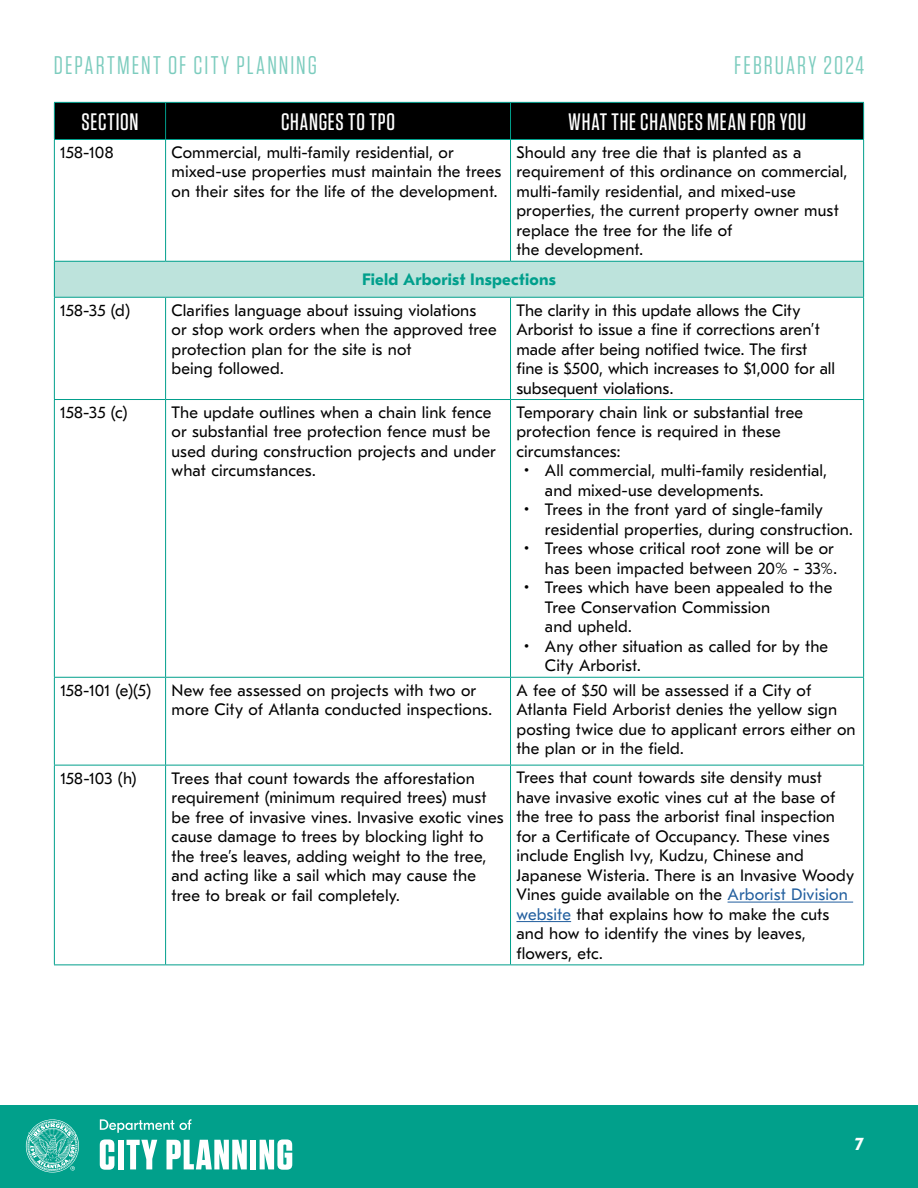
<style>
.page{position:relative;width:918px;height:1188px;background:#fff}
.page>*{position:absolute;margin:0;border:0;box-sizing:border-box;transform-origin:0 0}
.t1{font:25.5px "Tungsten";letter-spacing:.08em;color:#7cccbe}
.t2{font:500 23.7px "Tungsten";letter-spacing:.03em;color:#fff}
.t3{font:700 18px "GT Eesti Text";color:#fff}
.t4{font:16.5px/19.5px "GT Eesti Text";letter-spacing:.005em;color:#000}
.t5{font:700 16.5px "GT Eesti Text";letter-spacing:.015em;color:#009f8c}
.s1{color:#215e9e}
</style>
<div class="page">
<div style="left:0;top:1105px;width:918px;height:83px;background:#01a08b"></div>
<svg style="left:26px;top:1119px;width:53px;height:54px"></svg>
<svg style="left:100px;top:1139px;width:14px;height:31px"></svg>
<div style="left:118px;top:1140px;width:6px;height:29px;background:#fff"></div>
<svg style="left:127px;top:1140px;width:30px;height:29px"></svg>
<svg style="left:167px;top:1140px;width:80px;height:29px"></svg>
<div style="left:250px;top:1140px;width:6px;height:29px;background:#fff"></div>
<svg style="left:260px;top:1139px;width:32px;height:31px"></svg>
<svg style="left:100px;top:1119px;width:91px;height:14px"></svg>
<div style="left:55px;top:103px;width:808px;height:36px;background:#000"></div>
<div style="left:54px;top:261px;width:810px;height:36px;background:#bde3dc"></div>
<hr style="left:54px;top:102px;width:112px;height:1px;background:#009f8c">
<hr style="left:54px;top:103px;width:1px;height:36px;background:#009f8c">
<hr style="left:166px;top:102px;width:345px;height:1px;background:#009f8c">
<hr style="left:165px;top:103px;width:1px;height:36px;background:#009f8c">
<hr style="left:511px;top:102px;width:353px;height:1px;background:#009f8c">
<hr style="left:510px;top:103px;width:1px;height:36px;background:#009f8c">
<hr style="left:863px;top:103px;width:1px;height:36px;background:#009f8c">
<hr style="left:54px;top:139px;width:112px;height:1px;background:#009f8c">
<hr style="left:54px;top:140px;width:1px;height:121px;background:#009f8c">
<hr style="left:166px;top:139px;width:345px;height:1px;background:#009f8c">
<hr style="left:165px;top:140px;width:1px;height:121px;background:#009f8c">
<hr style="left:511px;top:139px;width:353px;height:1px;background:#009f8c">
<hr style="left:510px;top:140px;width:1px;height:121px;background:#009f8c">
<hr style="left:863px;top:140px;width:1px;height:121px;background:#009f8c">
<hr style="left:54px;top:261px;width:112px;height:1px;background:#009f8c">
<hr style="left:54px;top:262px;width:1px;height:35px;background:#009f8c">
<hr style="left:166px;top:261px;width:345px;height:1px;background:#009f8c">
<hr style="left:511px;top:261px;width:353px;height:1px;background:#009f8c">
<hr style="left:863px;top:262px;width:1px;height:35px;background:#009f8c">
<hr style="left:54px;top:297px;width:112px;height:1px;background:#009f8c">
<hr style="left:54px;top:298px;width:1px;height:101px;background:#009f8c">
<hr style="left:166px;top:297px;width:345px;height:1px;background:#009f8c">
<hr style="left:165px;top:298px;width:1px;height:101px;background:#009f8c">
<hr style="left:511px;top:297px;width:353px;height:1px;background:#009f8c">
<hr style="left:510px;top:298px;width:1px;height:101px;background:#009f8c">
<hr style="left:863px;top:298px;width:1px;height:101px;background:#009f8c">
<hr style="left:54px;top:399px;width:112px;height:1px;background:#009f8c">
<hr style="left:54px;top:400px;width:1px;height:277px;background:#009f8c">
<hr style="left:166px;top:399px;width:345px;height:1px;background:#009f8c">
<hr style="left:165px;top:400px;width:1px;height:277px;background:#009f8c">
<hr style="left:511px;top:399px;width:353px;height:1px;background:#009f8c">
<hr style="left:510px;top:400px;width:1px;height:277px;background:#009f8c">
<hr style="left:863px;top:400px;width:1px;height:277px;background:#009f8c">
<hr style="left:54px;top:677px;width:112px;height:1px;background:#009f8c">
<hr style="left:54px;top:678px;width:1px;height:87px;background:#009f8c">
<hr style="left:166px;top:677px;width:345px;height:1px;background:#009f8c">
<hr style="left:165px;top:678px;width:1px;height:87px;background:#009f8c">
<hr style="left:511px;top:677px;width:353px;height:1px;background:#009f8c">
<hr style="left:510px;top:678px;width:1px;height:87px;background:#009f8c">
<hr style="left:863px;top:678px;width:1px;height:87px;background:#009f8c">
<hr style="left:54px;top:765px;width:112px;height:1px;background:#009f8c">
<hr style="left:54px;top:765px;width:1px;height:200px;background:#009f8c">
<hr style="left:166px;top:765px;width:345px;height:1px;background:#009f8c">
<hr style="left:165px;top:765px;width:1px;height:200px;background:#009f8c">
<hr style="left:511px;top:765px;width:353px;height:1px;background:#009f8c">
<hr style="left:510px;top:765px;width:1px;height:200px;background:#009f8c">
<hr style="left:863px;top:765px;width:1px;height:200px;background:#009f8c">
<hr style="left:54px;top:965px;width:112px;height:1px;background:#009f8c">
<hr style="left:166px;top:965px;width:345px;height:1px;background:#009f8c">
<hr style="left:511px;top:965px;width:353px;height:1px;background:#009f8c">
<hr style="left:728px;top:902px;width:125px;height:1px;background:#215e9e">
<hr style="left:516px;top:921px;width:55px;height:1px;background:#215e9e">
<h1 class="t1" style="left:54px;top:52px;width:264px">DEPARTMENT OF CITY PLANNING</h1>
<h1 class="t1" style="left:734px;top:52px;width:131px">FEBRUARY 2024</h1>
<h2 class="t2" style="left:82px;top:110px;width:58px">SECTION</h2>
<h2 class="t2" style="left:281px;top:110px;width:115px">CHANGES TO TPO</h2>
<h2 class="t2" style="left:568px;top:110px;width:239px">WHAT THE CHANGES MEAN FOR YOU</h2>
<p class="t4" style="left:60px;top:143px;width:55px">158-108</p>
<p class="t4" style="left:172px;top:143px;width:331px">Commercial, multi-family residential, or mixed-use properties must maintain the trees on their sites for the life of the development.</p>
<p class="t4" style="left:516px;top:143px;width:333px">Should any tree die that is planted as a requirement of this ordinance on commercial, multi-family residential, and mixed-use properties, the current property owner must replace the tree for the life of<br>the development.</p>
<p class="t5" style="left:362px;top:271px;width:195px">Field Arborist Inspections</p>
<p class="t4" style="left:60px;top:300px;width:71px">158-35 (d)</p>
<p class="t4" style="left:172px;top:300px;width:327px">Clarifies language about issuing violations<br>or stop work orders when the approved tree protection plan for the site is not<br>being followed.</p>
<p class="t4" style="left:516px;top:301px;width:320px">The clarity in this update allows the City Arborist to issue a fine if corrections aren’t made after being notified twice. The first fine is $500, which increases to $1,000 for all subsequent violations.</p>
<p class="t4" style="left:60px;top:403px;width:69px">158-35 (c)</p>
<p class="t4" style="left:172px;top:403px;width:326px">The update outlines when a chain link fence or substantial tree protection fence must be used during construction projects and under what circumstances.</p>
<p class="t4" style="left:516px;top:403px;width:288px">Temporary chain link or substantial tree protection fence is required in these circumstances:</p>
<p class="t4" style="left:545px;top:461px;width:284px;text-indent:-21px">• All commercial, multi-family residential, and mixed-use developments.</p>
<p class="t4" style="left:545px;top:500px;width:309px;text-indent:-21px">• Trees in the front yard of single-family residential properties, during construction.</p>
<p class="t4" style="left:524px;top:539px;width:315px;text-align:right">• Trees whose critical root zone will be or has been impacted between 20% - 33%.</p>
<p class="t4" style="left:545px;top:578px;width:289px;text-indent:-21px">• Trees which have been appealed to the<br>Tree Conservation Commission<br>and upheld.</p>
<p class="t4" style="left:545px;top:637px;width:285px;text-indent:-21px">• Any other situation as called for by the<br>City Arborist.</p>
<p class="t4" style="left:172px;top:681px;width:322px;text-indent:-111px">158-101 (e)(5) New fee assessed on projects with two or more City of Atlanta conducted inspections.</p>
<p class="t4" style="left:517px;top:681px;width:341px">A fee of $50 will be assessed if a City of Atlanta Field Arborist denies the yellow sign posting twice due to applicant errors either on the plan or in the field.</p>
<p class="t4" style="left:60px;top:768px;width:78px">158-103 (h)</p>
<p class="t4" style="left:172px;top:768px;width:334px">Trees that count towards the afforestation requirement (minimum required trees) must be free of invasive vines. Invasive exotic vines cause damage to trees by blocking light to the tree’s leaves, adding weight to the tree, and acting like a sail which may cause the tree to break or fail completely.</p>
<p class="t4" style="left:516px;top:768px;width:339px">Trees that count towards site density must have invasive exotic vines cut at the base of the tree to pass the arborist final inspection for a Certificate of Occupancy. These vines include English Ivy, Kudzu, Chinese and Japanese Wisteria. There is an Invasive Woody Vines guide available on the <span class="s1">Arborist Division website</span> that explains how to make the cuts and how to identify the vines by leaves, flowers, etc.</p>
<p class="t3" style="left:855px;top:1134px;width:10px">7</p>
</div>
